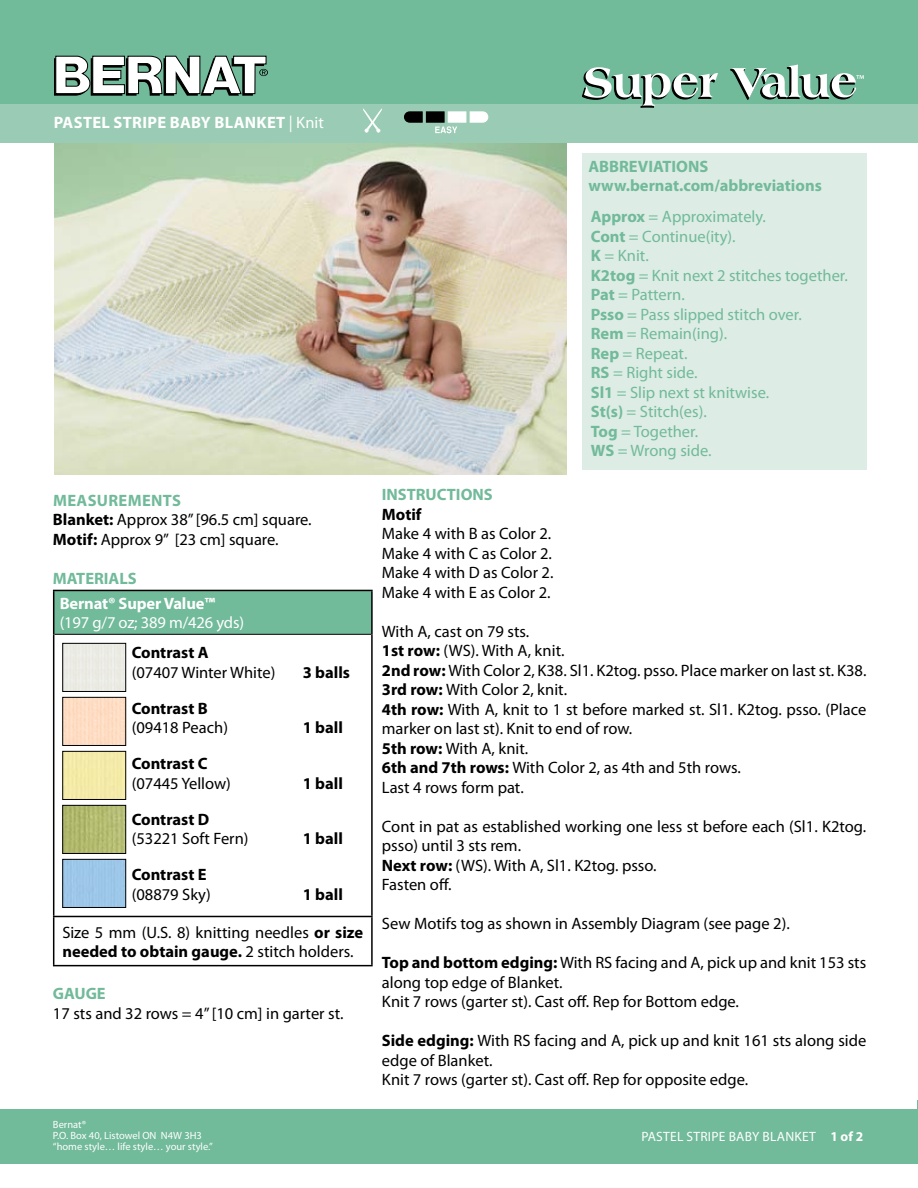
<style>
.page{position:relative;width:918px;height:1188px;background:#fff}
.page>*{position:absolute;margin:0;border:0;box-sizing:border-box;transform-origin:0 0}
.t1{font:16.5px/19.5px "Myriad Pro";color:#000}
.t2{font:16.5px/19.5px "Myriad Pro";color:#71ba9a}
.t3{font:700 16.5px "Myriad Pro";color:#000}
.t4{font:700 16.5px/19.5px "Myriad Pro";color:#71ba9a}
.t5{font:16.5px "Myriad Pro";letter-spacing:-.01em;color:#fff}
.t6{font:700 16.5px "Myriad Pro";letter-spacing:-.01em;color:#fff}
.t7{font:700 16.5px "Myriad Pro";letter-spacing:.02em;color:#fff}
.t8{font:13.5px "Myriad Pro";letter-spacing:.02em;color:#fff}
.t9{font:700 13.5px "Myriad Pro";color:#fff}
.t10{font:10.5px/11.2px "Myriad Pro";color:#fff}
.s1{font-weight:700}
.s2{font-weight:700;color:#71ba9a}
</style>
<div class="page">
<div style="left:54px;top:590px;width:318px;height:44px;background:#71ba9a"></div>
<hr style="left:53px;top:634px;width:1px;height:282px;background:#000">
<hr style="left:371px;top:634px;width:2px;height:282px;background:#000">
<hr style="left:53px;top:916px;width:320px;height:1px;background:#000">
<hr style="left:53px;top:917px;width:1px;height:48px;background:#000">
<hr style="left:371px;top:917px;width:2px;height:48px;background:#000">
<hr style="left:53px;top:965px;width:320px;height:1px;background:#000">
<hr style="left:53px;top:590px;width:320px;height:1px;background:#000">
<hr style="left:53px;top:591px;width:1px;height:43px;background:#000">
<hr style="left:371px;top:591px;width:2px;height:43px;background:#000">
<hr style="left:54px;top:634px;width:317px;height:1px;background:#000">
<div style="left:64px;top:645px;width:60px;height:45px;background:#ebebe4"></div>
<div style="left:62px;top:643px;width:64px;height:49px;border:1px solid #000"></div>
<img style="left:64px;top:699px;width:60px;height:45px">
<div style="left:62px;top:697px;width:64px;height:49px;border:1px solid #000"></div>
<div style="left:62px;top:751px;width:64px;height:49px;border:1px solid #000"></div>
<img style="left:64px;top:807px;width:60px;height:45px">
<div style="left:62px;top:805px;width:64px;height:49px;border:1px solid #000"></div>
<div style="left:64px;top:861px;width:60px;height:45px;background:#9dc6e9"></div>
<div style="left:62px;top:859px;width:64px;height:49px;border:1px solid #000"></div>
<img style="left:54px;top:142px;width:513px;height:333px">
<div style="left:0;top:96px;width:917px;height:46px;background:#9acbb4"></div>
<hr style="left:916px;top:0;width:2px;height:103px;background:#71ba9a">
<hr style="left:917px;top:1101px;width:1px;height:54px;background:#71ba9a">
<div style="left:582px;top:154px;width:284px;height:316px;background:#ddece4"></div>
<div style="left:0;top:0;width:917px;height:103px;background:#71ba9a"></div>
<svg style="left:55px;top:56px;width:213px;height:40px"></svg>
<svg style="left:469px;top:111px;width:20px;height:12px"></svg>
<div style="left:448px;top:111px;width:18px;height:12px;background:#fff;border:1px solid #fff"></div>
<div style="left:426px;top:111px;width:19px;height:12px;background:#000;border:1px solid #000"></div>
<svg style="left:404px;top:111px;width:19px;height:12px"></svg>
<svg style="left:435px;top:126px;width:22px;height:7px"></svg>
<div style="left:0;top:1109px;width:918px;height:54px;background:#71ba9a"></div>
<svg style="left:363px;top:109px;width:19px;height:24px"></svg>
<svg style="left:582px;top:67px;width:136px;height:40px"></svg>
<svg style="left:730px;top:64px;width:134px;height:36px"></svg>
<p class="t7" style="left:54px;top:112px;width:79px">PASTEL Stripe</p>
<p class="t6" style="left:170px;top:112px;width:66px">Baby Blan</p>
<p class="t5" style="left:257px;top:112px;width:69px"><span class="s1">ket</span> | Knit</p>
<p class="t1" style="left:53px;top:490px;width:260px"><span class="s2">MEASUREMENTS<br></span><span class="s1">Blanket:</span> Approx 38” [96.5 cm] square.<br><span class="s1">Motif:</span> Approx 9” [23 cm] square.</p>
<p class="t4" style="left:53px;top:568px;width:85px">MATERIALS</p>
<p class="t6" style="left:60px;top:593px;width:157px">Bernat® Super Value™</p>
<p class="t5" style="left:60px;top:613px;width:186px">(197 g/7 oz; 389 m/426 yds)</p>
<p class="t3" style="left:132px;top:642px;width:78px">Contrast A</p>
<p class="t1" style="left:132px;top:662px;width:145px">(07407 Winter White)</p>
<p class="t3" style="left:303px;top:662px;width:49px">3 balls</p>
<p class="t3" style="left:132px;top:698px;width:77px">Contrast B</p>
<p class="t1" style="left:132px;top:718px;width:98px">(09418 Peach)</p>
<p class="t3" style="left:303px;top:717px;width:42px">1 ball</p>
<p class="t3" style="left:132px;top:753px;width:77px">Contrast C</p>
<p class="t1" style="left:132px;top:773px;width:101px">(07445 Yellow)</p>
<p class="t3" style="left:303px;top:773px;width:42px">1 ball</p>
<p class="t3" style="left:132px;top:809px;width:79px">Contrast D</p>
<p class="t1" style="left:132px;top:829px;width:118px">(53221 Soft Fern)</p>
<p class="t3" style="left:303px;top:828px;width:42px">1 ball</p>
<p class="t3" style="left:132px;top:864px;width:76px">Contrast E</p>
<p class="t1" style="left:132px;top:884px;width:81px">(08879 Sky)</p>
<p class="t3" style="left:303px;top:884px;width:42px">1 ball</p>
<p class="t1" style="left:62px;top:922px;width:302px">Size 5 mm (U.S. 8) knitting needles <span class="s1">or size needed to obtain gauge.</span> 2 stitch holders.</p>
<p class="t4" style="left:53px;top:984px;width:54px">GAUGE</p>
<p class="t1" style="left:53px;top:1003px;width:292px">17 sts and 32 rows = 4” [10 cm] in garter st.</p>
<p class="t4" style="left:588px;top:156px;width:235px">ABBREVIATIONS www.bernat.com/abbreviations</p>
<p class="t2" style="left:591px;top:206px;width:259px"><span class="s1">Approx</span> = Approximately.<br><span class="s1">Cont</span> = Continue(ity).<br><span class="s1">K</span> = Knit.<br><span class="s1">K2tog</span> = Knit next 2 stitches together.<br><span class="s1">Pat</span> = Pattern.<br><span class="s1">Psso</span> = Pass slipped stitch over.<br><span class="s1">Rem</span> = Remain(ing).<br><span class="s1">Rep</span> = Repeat.<br><span class="s1">RS</span> = Right side.<br><span class="s1">Sl1</span> = Slip next st knitwise.<br><span class="s1">St(s)</span> = Stitch(es).<br><span class="s1">Tog</span> = Together.<br><span class="s1">WS</span> = Wrong side.</p>
<p class="t4" style="left:382px;top:484px;width:112px">INSTRUCTIONS</p>
<p class="t3" style="left:382px;top:503px;width:41px">Motif</p>
<p class="t1" style="left:382px;top:524px;width:173px">Make 4 with B as Color 2.<br>Make 4 with C as Color 2.<br>Make 4 with D as Color 2.<br>Make 4 with E as Color 2.</p>
<p class="t1" style="left:382px;top:621px;width:486px">With A, cast on 79 sts.<br><span class="s1">1st row:</span> (WS). With A, knit.<br><span class="s1">2nd row:</span> With Color 2, K38. Sl1. K2tog. psso. Place marker on last st. K38.<br><span class="s1">3rd row:</span> With Color 2, knit.<br><span class="s1">4th row:</span> With A, knit to 1 st before marked st. Sl1. K2tog. psso. (Place marker on last st). Knit to end of row.<br><span class="s1">5th row:</span> With A, knit.<br><span class="s1">6th and 7th rows:</span> With Color 2, as 4th and 5th rows.<br>Last 4 rows form pat.</p>
<p class="t1" style="left:382px;top:816px;width:486px">Cont in pat as established working one less st before each (Sl1. K2tog. psso) until 3 sts rem.<br><span class="s1">Next row:</span> (WS). With A, Sl1. K2tog. psso.<br>Fasten off.</p>
<p class="t1" style="left:382px;top:914px;width:409px">Sew Motifs tog as shown in Assembly Diagram (see page 2).</p>
<p class="t1" style="left:382px;top:953px;width:486px"><span class="s1">Top and bottom edging:</span> With RS facing and A, pick up and knit 153 sts along top edge of Blanket.<br>Knit 7 rows (garter st). Cast off. Rep for Bottom edge.</p>
<p class="t1" style="left:382px;top:1031px;width:486px"><span class="s1">Side edging:</span> With RS facing and A, pick up and knit 161 sts along side edge of Blanket.<br>Knit 7 rows (garter st). Cast off. Rep for opposite edge.</p>
<p class="t10" style="left:53px;top:1118px;width:162px">Bernat®<br>P.O. Box 40, Listowel ON N4W 3H3 “home style… life style… your style.”</p>
<p class="t8" style="left:641px;top:1129px;width:138px">PASTEL Str ipe Baby Blanket</p>
<p class="t9" style="left:830px;top:1128px;width:34px">1 of 2</p>
</div>
